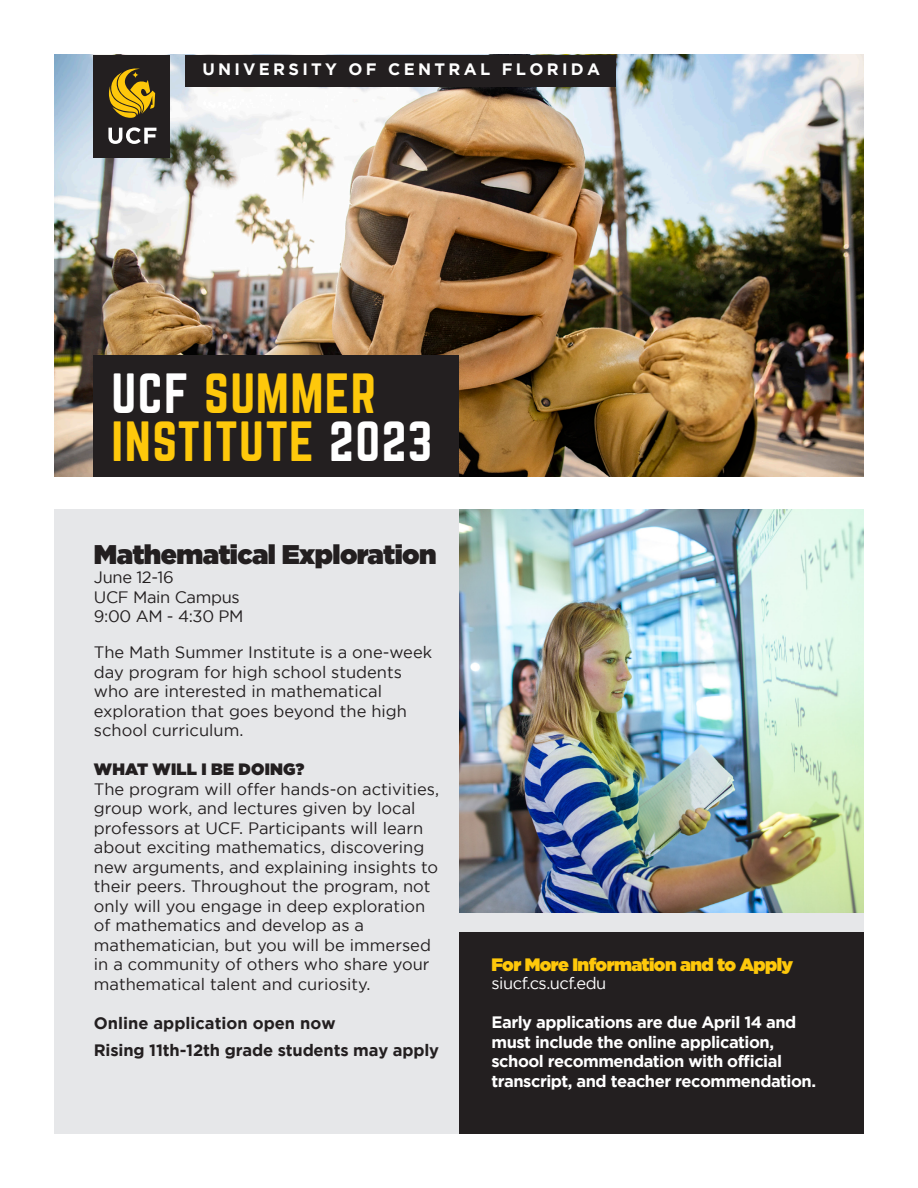
<style>
.page{position:relative;width:918px;height:1188px;background:#fff}
.page>*{position:absolute;margin:0;border:0;box-sizing:border-box;transform-origin:0 0}
.t1{font:49.5px/48px "Norwester";letter-spacing:.03em;color:#fec80b}
.t2{font:900 27px "Gotham";letter-spacing:-.02em;color:#231f20}
.t3{font:900 18px "Gotham";letter-spacing:-.03em;color:#fec80b}
.t4{font:16.5px/19.5px "Gotham";color:#231f20}
.t5{font:700 16.5px/19.5px "Gotham";letter-spacing:-.03em;color:#fff}
.t6{font:700 16.5px "Gotham";letter-spacing:-.01em;color:#231f20}
.t7{font:700 16.5px "Gotham";letter-spacing:.2em;color:#fff}
.t8{font:900 16.5px "Gotham";letter-spacing:.01em;color:#231f20}
.t9{font:16.5px "Gotham";letter-spacing:-.03em;color:#fff}
.t10{font:16.5px "Gotham";letter-spacing:-.02em;color:#231f20}
.s1{color:#fff}
</style>
<div class="page">
<img style="left:55px;top:55px;width:809px;height:421px">
<div style="left:94px;top:55px;width:76px;height:102px;background:#231f20"></div>
<svg style="left:108px;top:127px;width:48px;height:17px"></svg>
<svg style="left:109px;top:68px;width:46px;height:50px"></svg>
<svg style="left:132px;top:71px;width:7px;height:7px"></svg>
<div style="left:55px;top:509px;width:809px;height:625px;background:#e6e7e9"></div>
<div style="left:459px;top:932px;width:405px;height:202px;background:#231f20"></div>
<div style="left:185px;top:55px;width:431px;height:31px;background:#231f20"></div>
<div style="left:94px;top:356px;width:365px;height:121px;background:#231f20"></div>
<img style="left:459px;top:509px;width:405px;height:404px">
<p class="t7" style="left:202px;top:60px;width:399px">UNIVERSITY OF CENTRAL FLORIDA</p>
<p class="t1" style="left:112px;top:371px;width:322px"><span class="s1">UCF</span> SUMMER<br>INSTITUTE <span class="s1">2023</span></p>
<p class="t2" style="left:94px;top:535px;width:344px">Mathematical Exploration</p>
<p class="t4" style="left:94px;top:568px;width:81px">June 12-16</p>
<p class="t10" style="left:94px;top:588px;width:147px">UCF Main Campus</p>
<p class="t4" style="left:94px;top:607px;width:151px">9:00 AM - 4:30 PM</p>
<p class="t4" style="left:94px;top:643px;width:340px">The Math Summer Institute is a one-week day program for high school students who are interested in mathematical exploration that goes beyond the high school curriculum.</p>
<p class="t8" style="left:94px;top:758px;width:212px">WHAT WILL I BE DOING?</p>
<p class="t4" style="left:94px;top:779px;width:347px">The program will offer hands-on activities, group work, and lectures given by local professors at UCF. Participants will learn about exciting mathematics, discovering new arguments, and explaining insights to their peers. Throughout the program, not only will you engage in deep exploration of mathematics and develop as a mathematician, but you will be immersed in a community of others who share your mathematical talent and curiosity.</p>
<p class="t6" style="left:94px;top:1014px;width:243px">Online application open now</p>
<p class="t6" style="left:94px;top:1041px;width:347px">Rising 11th-12th grade students may apply</p>
<p class="t3" style="left:492px;top:952px;width:303px">For More Information and to Apply</p>
<p class="t9" style="left:492px;top:974px;width:116px">siucf.cs.ucf.edu</p>
<p class="t5" style="left:492px;top:1012px;width:326px">Early applications are due April 14 and must include the online application, school recommendation with official transcript, and teacher recommendation.</p>
</div>
